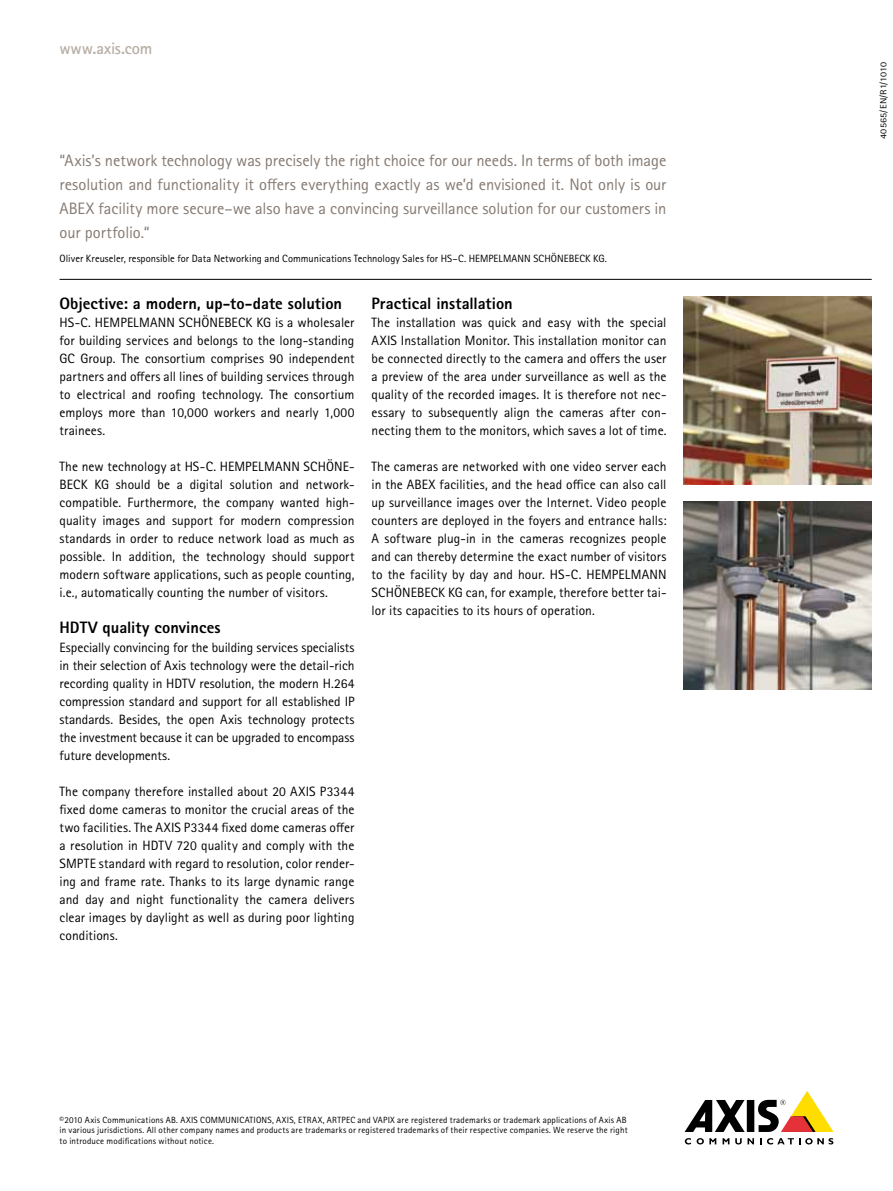
<style>
.page{position:relative;width:893px;height:1191px;background:#fff}
.page>*{position:absolute;margin:0;border:0;box-sizing:border-box;transform-origin:0 0}
.t1{font:16.5px/24px "Rotis Sans Serif Pro";letter-spacing:-.005em;color:#857971;text-align:justify}
.t2{font:800 16.5px "Rotis Sans Serif Pro";color:#000}
.t3{font:700 16.5px "Rotis Sans Serif Pro";letter-spacing:-.01em;color:#b8afa6}
.t4{font:13.5px/18px "Rotis Sans Serif Pro";letter-spacing:.005em;color:#000;text-align:justify}
.t5{font:10.5px "Rotis Sans Serif Pro";letter-spacing:.005em;color:#000}
.t6{font:9px/10.8px "Rotis Sans Serif Pro";letter-spacing:.02em;color:#000;text-align:justify}
.t7{font:9px "Rotis Sans Serif Pro";letter-spacing:.02em;color:#000;scale:1.12 1}
</style>
<div class="page">
<div style="left:747px;top:1100px;width:7px;height:32px;background:#000"></div>
<svg style="left:685px;top:1100px;width:60px;height:32px"></svg>
<svg style="left:758px;top:1091px;width:75px;height:41px"></svg>
<svg style="left:685px;top:1138px;width:6px;height:6px"></svg>
<svg style="left:697px;top:1138px;width:19px;height:6px"></svg>
<svg style="left:723px;top:1138px;width:6px;height:6px"></svg>
<svg style="left:735px;top:1138px;width:19px;height:6px"></svg>
<svg style="left:760px;top:1138px;width:73px;height:6px"></svg>
<hr style="left:60px;top:279px;width:812px;height:1px;background:#000">
<img style="left:684px;top:296px;width:188px;height:188px">
<img style="left:684px;top:501px;width:188px;height:188px">
<p class="t3" style="left:60px;top:38px;width:94px">www.axis.com</p>
<p class="t1" style="left:60px;top:148px;width:608px">“Axis’s network technology was precisely the right choice for our needs. In terms of both image resolution and functionality it offers everything exactly as we’d envisioned it. Not only is our ABEX facility more secure–we also have a convincing surveillance solution for our customers in our portfolio.“</p>
<p class="t5" style="left:60px;top:252px;width:549px">Oliver Kreuseler, responsible for Data Networking and Communications Technology Sales for HS–C. HEMPELMANN SCHÖNEBECK KG.</p>
<p class="t2" style="left:60px;top:293px;width:284px">Objective: a modern, up-to-date solution</p>
<p class="t4" style="left:60px;top:314px;width:296px">HS-C. HEMPELMANN SCHÖNEBECK KG is a wholesaler for building services and belongs to the long-standing GC Group. The consortium comprises 90 independent partners and offers all lines of building services through to electrical and roofing technology. The consortium employs more than 10,000 workers and nearly 1,000 trainees.</p>
<p class="t4" style="left:60px;top:458px;width:297px">The new technology at HS-C. HEMPELMANN SCHÖNE-BECK KG should be a digital solution and network&shy;compatible. Furthermore, the company wanted high&shy;quality images and support for modern compression standards in order to reduce network load as much as possible. In addition, the technology should support modern software applications, such as people counting, i.e., automatically counting the number of visitors.</p>
<p class="t2" style="left:60px;top:617px;width:162px">HDTV quality convinces</p>
<p class="t4" style="left:60px;top:638px;width:296px">Especially convincing for the building services specialists in their selection of Axis technology were the detail-rich recording quality in HDTV resolution, the modern H.264 compression standard and support for all established IP standards. Besides, the open Axis technology protects the investment because it can be upgraded to encompass future developments.</p>
<p class="t4" style="left:60px;top:782px;width:296px">The company therefore installed about 20 AXIS P3344 fixed dome cameras to monitor the crucial areas of the two facilities. The AXIS P3344 fixed dome cameras offer a resolution in HDTV 720 quality and comply with the SMPTE standard with regard to resolution, color render&shy;ing and frame rate. Thanks to its large dynamic range and day and night functionality the camera delivers clear images by daylight as well as during poor lighting conditions.</p>
<p class="t2" style="left:372px;top:293px;width:143px">Practical installation</p>
<p class="t4" style="left:372px;top:314px;width:297px">The installation was quick and easy with the special AXIS Installation Monitor. This installation monitor can be connected directly to the camera and offers the user a preview of the area under surveillance as well as the quality of the recorded images. It is therefore not nec&shy;essary to subsequently align the cameras after con&shy;necting them to the monitors, which saves a lot of time.</p>
<p class="t4" style="left:372px;top:458px;width:296px">The cameras are networked with one video server each in the ABEX facilities, and the head office can also call up surveillance images over the Internet. Video people counters are deployed in the foyers and entrance halls:<br>A software plug-in in the cameras recognizes people and can thereby determine the exact number of visitors to the facility by day and hour. HS-C. HEMPELMANN SCHÖNEBECK KG can, for example, therefore better tai&shy;lor its capacities to its hours of operation.</p>
<p class="t6" style="left:60px;top:1114px;width:570px">©2010 Axis Communications AB. AXIS COMMUNICATIONS, AXIS, ETRAX, ARTPEC and VAPIX are registered trademarks or trademark applications of Axis AB in various jurisdictions. All other company names and products are trademarks or registered trademarks of their respective companies. We reserve the right to introduce modifications without notice.</p>
<p class="t7" style="left:878px;top:139px;width:71px;rotate:-90deg">40565/EN/R1/1010</p>
</div>
